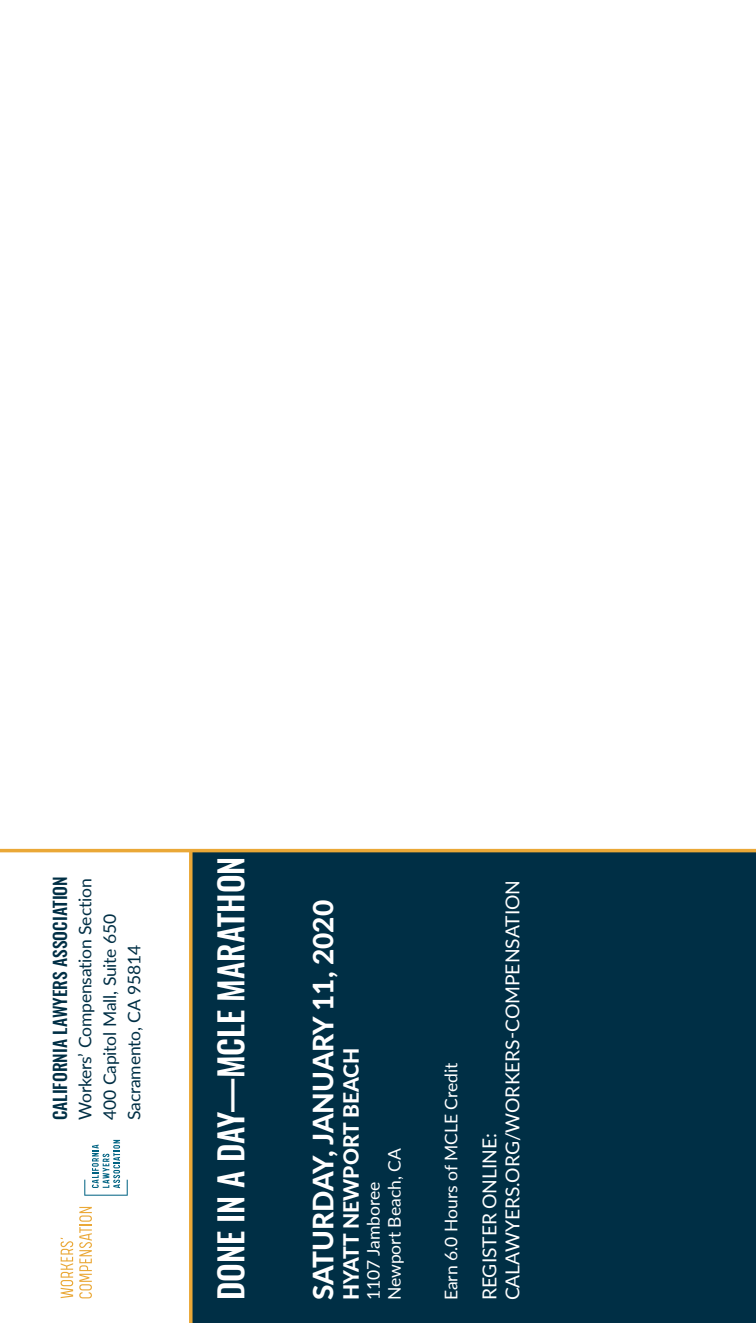
<style>
.page{position:relative;width:756px;height:1323px;background:#fff}
.page>*{position:absolute;margin:0;border:0;box-sizing:border-box;transform-origin:0 0}
.t1{font:500 33.25px "Oswald";color:#fff}
.t2{font:800 28px "Lato";color:#fff}
.t3{font:800 21px "Lato";color:#fff}
.t4{font:19.25px/23.1px "Lato";color:#fff}
.t5{font:17.5px/24.5px "Lato";letter-spacing:-.01em;color:#002f45}
.t6{font:17.5px/21px "Lato";color:#fff}
.t7{font:500 17.5px "Oswald";color:#002f45}
</style>
<div class="page">
<div style="left:191px;top:851px;width:565px;height:472px;background:#002f45"></div>
<hr style="left:0;top:849px;width:756px;height:3px;background:#eaa837">
<svg style="left:189px;top:852px;width:4px;height:471px;background:#ce9a39"></svg>
<svg style="left:61px;top:1238px;width:12px;height:60px"></svg>
<svg style="left:79px;top:1207px;width:13px;height:91px"></svg>
<svg style="left:84px;top:1140px;width:44px;height:56px"></svg>
<p class="t7" style="left:48px;top:1120px;width:245px;rotate:-90deg">CALIFORNIA LAWYERS ASSOCIATION</p>
<p class="t5" style="left:72px;top:1120px;width:243px;rotate:-90deg">Workers’ Compensation Section<br>400 Capitol Mall, Suite 650<br>Sacramento, CA 95814</p>
<h1 class="t1" style="left:208px;top:1300px;width:445px;rotate:-90deg">DONE IN A DAY—MCLE MARATHON</h1>
<h2 class="t2" style="left:303px;top:1300px;width:402px;rotate:-90deg">SATURDAY, JANUARY 11, 2020</h2>
<p class="t3" style="left:336px;top:1300px;width:254px;rotate:-90deg">HYATT NEWPORT BEACH</p>
<p class="t6" style="left:362px;top:1300px;width:154px;rotate:-90deg">1107 Jamboree<br>Newport Beach, CA</p>
<p class="t6" style="left:440px;top:1300px;width:240px;rotate:-90deg">Earn 6.0 Hours of MCLE Credit</p>
<p class="t4" style="left:477px;top:1300px;width:422px;rotate:-90deg">REGISTER ONLINE:<br>CALAWYERS.ORG/WORKERS-COMPENSATION</p>
</div>
